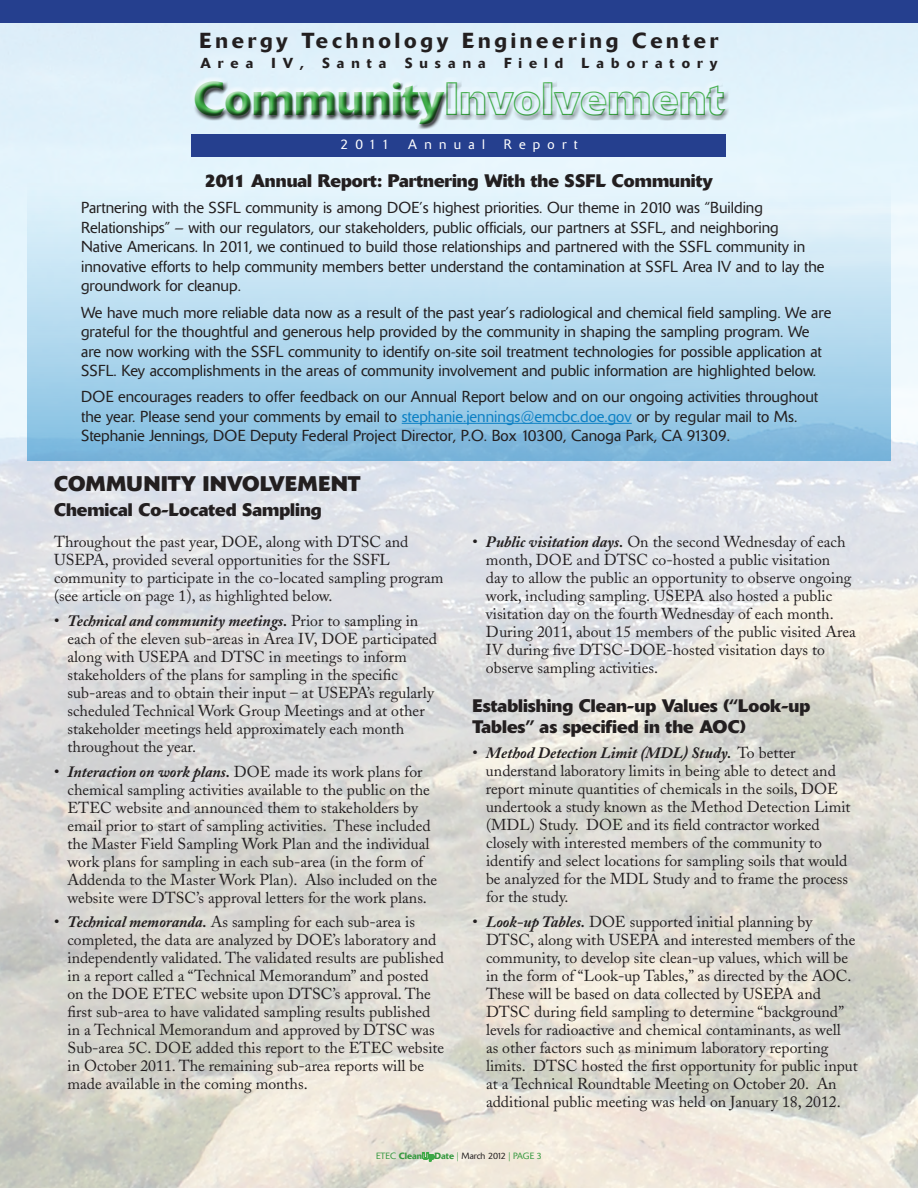
<style>
.page{position:relative;width:918px;height:1188px;background:#fff}
.page>*{position:absolute;margin:0;border:0;box-sizing:border-box;transform-origin:0 0}
.t1{font:46.5px "Delta Outline";color:#40ae49}
.t2{font:500 21.6px "Delta";letter-spacing:.175em;color:#231f20}
.t3{font:700 21px "Delta";letter-spacing:.02em;color:#231f20}
.t4{font:700 18px/21.6px "Delta";color:#231f20}
.Body_bullets{font:15.75px/18px "Adobe Caslon";color:#231f20}
.ARsubheads{font:300 15.75px/19.5px "Delta";color:#231f20}
.bodytext{font:15.75px/18px "Adobe Caslon";color:#231f20}
.t5{font:500 14.4px "Delta";letter-spacing:.49em;color:#231f20}
.t6{font:300 13.65px "Delta";letter-spacing:.535em;color:#fff}
.t7{font:300 9px "Delta";color:#35983f}
.s1{font-family:"Delta";font-weight:500}
.s2{color:#0c80c4}
.s3{font-weight:700;font-style:italic}
.s4{font-weight:500}
.s5{font-family:"Delta Outline";font-weight:400}
.s6{color:#231f20}
</style>
<div class="page">
<img style="left:0;top:22px;width:918px;height:1166px">
<div style="left:192px;top:134px;width:534px;height:22px;background:#253f8e"></div>
<div style="left:189px;top:76px;width:540px;height:51px;background:#e0f2fb"></div>
<div style="left:193px;top:79px;width:538px;height:51px;background:#231f20;opacity:.75"></div>
<div style="left:0;top:0;width:918px;height:22px;background:#253f8e"></div>
<div style="left:27px;top:180px;width:864px;height:281px;background:linear-gradient(to bottom,#edfaff,#82bcdf)"></div>
<hr style="left:402px;top:423px;width:230px;height:1px;background:#0c80c4">
<svg style="left:422px;top:1153px;width:13px;height:8px"></svg>
<h2 class="t2" style="left:200px;top:28px;width:520px">Energy Technology Engineering Center</h2>
<p class="t5" style="left:200px;top:54px;width:54px">Area</p>
<p class="t5" style="left:272px;top:54px;width:34px">IV,</p>
<p class="t5" style="left:322px;top:54px;width:66px">Santa</p>
<p class="t5" style="left:405px;top:54px;width:82px">Susana</p>
<p class="t5" style="left:504px;top:54px;width:61px">Field</p>
<p class="t5" style="left:582px;top:54px;width:138px">Laboratory</p>
<h1 class="t1" style="left:194px;top:69px;width:532px"><span class="s1">Community</span>Involvement</h1>
<p class="t6" style="left:340px;top:136px;width:51px">2011</p>
<p class="t6" style="left:408px;top:136px;width:78px">Annual</p>
<p class="t6" style="left:504px;top:136px;width:75px">Report</p>
<h2 class="t4" style="left:205px;top:170px;width:510px">2011 Annual Report: Partnering With the SSFL Community</h2>
<p class="ARsubheads" style="left:81px;top:198px;width:745px">Partnering with the SSFL community is among DOE’s highest priorities. Our theme in 2010 was “Building Relationships” – with our regulators, our stakeholders, public officials, our partners at SSFL, and neighboring<br>Native Americans. In 2011, we continued to build those relationships and partnered with the SSFL community in innovative efforts to help community members better understand the contamination at SSFL Area IV and to lay the groundwork for cleanup.</p>
<p class="ARsubheads" style="left:81px;top:302px;width:752px">We have much more reliable data now as a result of the past year’s radiological and chemical field sampling. We are grateful for the thoughtful and generous help provided by the community in shaping the sampling program. We are now working with the SSFL community to identify on-site soil treatment technologies for possible application at SSFL. Key accomplishments in the areas of community involvement and public information are highlighted below.</p>
<p class="ARsubheads" style="left:81px;top:387px;width:739px">DOE encourages readers to offer feedback on our Annual Report below and on our ongoing activities throughout the year. Please send your comments by email to <span class="s2">stephanie.jennings@emcbc.doe.gov</span> or by regular mail to Ms.<br>Stephanie Jennings, DOE Deputy Federal Project Director, P.O. Box 10300, Canoga Park, CA 91309.</p>
<h2 class="t3" style="left:54px;top:470px;width:308px">COMMUNITY INVOLVEMENT</h2>
<h2 class="t4" style="left:54px;top:498px;width:269px">Chemical Co-Located Sampling</h2>
<p class="bodytext" style="left:54px;top:533px;width:391px">Throughout the past year, DOE, along with DTSC and USEPA, provided several opportunities for the SSFL community to participate in the co-located sampling program (see article on page 1), as highlighted below.</p>
<p class="Body_bullets" style="left:67px;top:612px;width:371px;text-indent:-13px">• <span class="s3">Technical and community meetings.</span> Prior to sampling in each of the eleven sub-areas in Area IV, DOE participated along with USEPA and DTSC in meetings to inform stakeholders of the plans for sampling in the specific sub-areas and to obtain their input – at USEPA’s regularly scheduled Technical Work Group Meetings and at other stakeholder meetings held approximately each month throughout the year.</p>
<p class="Body_bullets" style="left:68px;top:762px;width:371px;text-indent:-13px">• <span class="s3">Interaction on work plans.</span> DOE made its work plans for chemical sampling activities available to the public on the ETEC website and announced them to stakeholders by email prior to start of sampling activities. These included the Master Field Sampling Work Plan and the individual work plans for sampling in each sub-area (in the form of Addenda to the Master Work Plan). Also included on the website were DTSC’s approval letters for the work plans.</p>
<p class="Body_bullets" style="left:68px;top:913px;width:378px;text-indent:-13px">• <span class="s3">Technical memoranda.</span> As sampling for each sub-area is completed, the data are analyzed by DOE’s laboratory and independently validated. The validated results are published in a report called a “Technical Memorandum” and posted on the DOE ETEC website upon DTSC’s approval. The first sub-area to have validated sampling results published in a Technical Memorandum and approved by DTSC was Sub-area 5C. DOE added this report to the ETEC website in October 2011. The remaining sub-area reports will be made available in the coming months.</p>
<p class="Body_bullets" style="left:486px;top:533px;width:371px;text-indent:-14px">• <span class="s3">Public visitation days.</span> On the second Wednesday of each month, DOE and DTSC co-hosted a public visitation<br>day to allow the public an opportunity to observe ongoing work, including sampling. USEPA also hosted a public visitation day on the fourth Wednesday of each month.<br>During 2011, about 15 members of the public visited Area IV during five DTSC-DOE-hosted visitation days to observe sampling activities.</p>
<h3 class="t4" style="left:472px;top:694px;width:339px">Establishing Clean-up Values (“Look-up<br>Tables” as specified in the AOC)</h3>
<p class="Body_bullets" style="left:486px;top:744px;width:366px;text-indent:-13px">• <span class="s3">Method Detection Limit (MDL) Study.</span> To better understand laboratory limits in being able to detect and report minute quantities of chemicals in the soils, DOE undertook a study known as the Method Detection Limit (MDL) Study. DOE and its field contractor worked closely with interested members of the community to identify and select locations for sampling soils that would be analyzed for the MDL Study and to frame the process for the study.</p>
<p class="Body_bullets" style="left:486px;top:913px;width:373px;text-indent:-13px">• <span class="s3">Look-up Tables.</span> DOE supported initial planning by DTSC, along with USEPA and interested members of the community, to develop site clean-up values, which will be in the form of “Look-up Tables,” as directed by the AOC.<br>These will be based on data collected by USEPA and DTSC during field sampling to determine “background” levels for radioactive and chemical contaminants, as well<br>as other factors such as minimum laboratory reporting limits. DTSC hosted the first opportunity for public input at a Technical Roundtable Meeting on October 20. An additional public meeting was held on January 18, 2012.</p>
<p class="t7" style="left:376px;top:1151px;width:167px">ETEC <span class="s4">Clean</span><span class="s5">Up</span><span class="s4">Date</span> | <span class="s6">March 2012</span> | PAGE 3</p>
</div>
